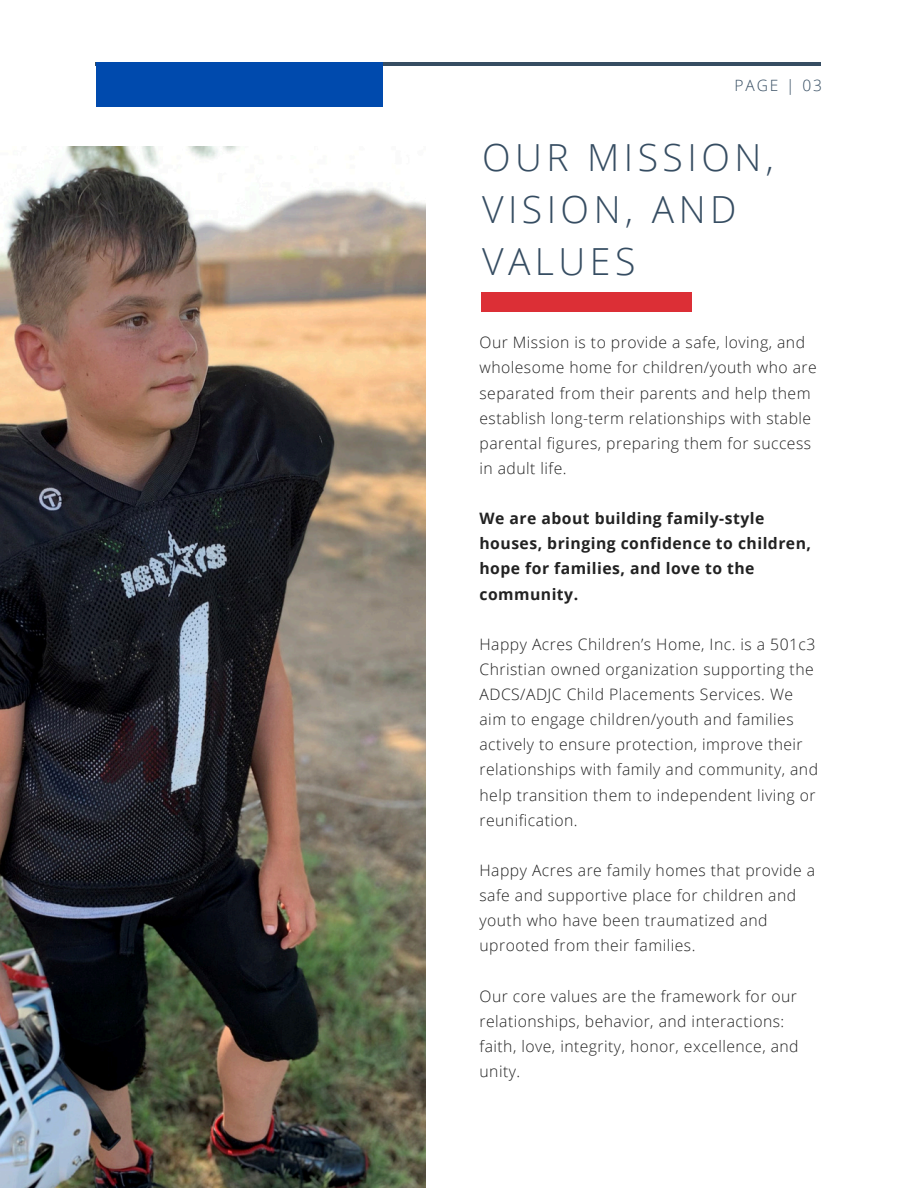
<style>
.page{position:relative;width:918px;height:1188px;background:#fff}
.page>*{position:absolute;margin:0;border:0;box-sizing:border-box;transform-origin:0 0}
.t1{font:300 37.35px/51.9px "Open Sans";letter-spacing:.12em;color:#364d62}
.t2{font:300 15.75px/25.2px "Open Sans";letter-spacing:.03em;color:#222}
.t3{font:700 15.75px/25.2px "Open Sans";letter-spacing:.03em;color:#222}
.t4{font:300 15.6px "Open Sans";letter-spacing:.12em;color:#364d62}
</style>
<div class="page">
<img style="left:0;top:146px;width:425px;height:1042px">
<div style="left:481px;top:293px;width:211px;height:19px;background:#dc2f36"></div>
<hr style="left:96px;top:62px;width:725px;height:4px;background:#364d62">
<div style="left:96px;top:62px;width:287px;height:44px;background:#004aad"></div>
<p class="t4" style="left:735px;top:74px;width:89px">PAGE | 03</p>
<p class="t1" style="left:482px;top:131px;width:293px">OUR MISSION,<br>VISION, AND<br>VALUES</p>
<h2 class="t2" style="left:480px;top:330px;width:339px">Our Mission is to provide a safe, loving, and wholesome home for children/youth who are separated from their parents and help them establish long-term relationships with stable parental figures, preparing them for success in adult life.</h2>
<h1 class="t3" style="left:480px;top:505px;width:333px">We are about building family-style houses, bringing confidence to children, hope for families, and love to the community.</h1>
<p class="t2" style="left:480px;top:631px;width:340px">Happy Acres Children’s Home, Inc. is a 501c3<br>Christian owned organization supporting the ADCS/ADJC Child Placements Services. We aim to engage children/youth and families actively to ensure protection, improve their relationships with family and community, and help transition them to independent living or reunification.</p>
<p class="t2" style="left:480px;top:857px;width:337px">Happy Acres are family homes that provide a safe and supportive place for children and youth who have been traumatized and uprooted from their families.</p>
<h3 class="t2" style="left:480px;top:983px;width:321px">Our core values are the framework for our relationships, behavior, and interactions: faith, love, integrity, honor, excellence, and unity.</h3>
</div>
